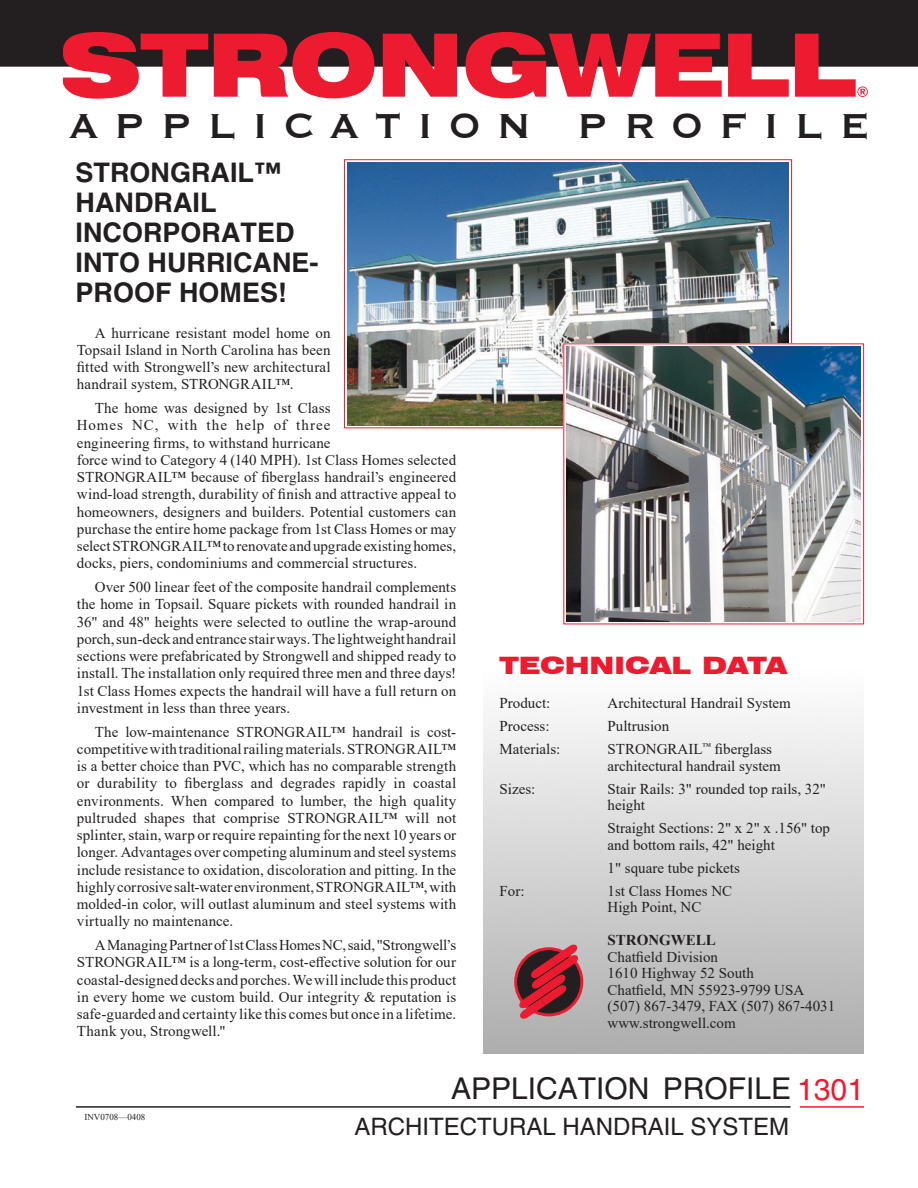
<style>
.page{position:relative;width:918px;height:1188px;background:#fff}
.page>*{position:absolute;margin:0;border:0;box-sizing:border-box;transform-origin:0 0}
.t1{font:700 45px "Copperplate Gothic BT";letter-spacing:.35em;color:#231f20}
.t2{font:30px "Helvetica";color:#231f20}
.t3{font:700 27px/30px "Helvetica";color:#231f20}
.t4{font:24px "Helvetica";color:#231f20}
.t5{font:900 expanded 24px "Swiss 721 BT";color:#ed1b2f}
.t6{font:15px/17.2px "Times New Roman";color:#231f20}
.t7{font:700 15px "Times New Roman";color:#231f20}
.t8{font:9px "Times New Roman";color:#231f20}
.s1{color:#ed1b2f}
</style>
<div class="page">
<div style="left:0;top:0;width:918px;height:67px;background:#231f20"></div>
<hr style="left:76px;top:1106px;width:715px;height:2px;background:#231f20">
<hr style="left:800px;top:1106px;width:64px;height:2px;background:#ed1b2f">
<svg style="left:63px;top:32px;width:145px;height:67px"></svg>
<svg style="left:214px;top:32px;width:160px;height:66px;background:#d13d4b"></svg>
<svg style="left:383px;top:34px;width:74px;height:63px;background:#dc3243"></svg>
<svg style="left:466px;top:32px;width:256px;height:66px;background:#ca414e"></svg>
<svg style="left:728px;top:34px;width:61px;height:63px;background:#af3945"></svg>
<svg style="left:795px;top:34px;width:73px;height:63px"></svg>
<img style="left:483px;top:714px;width:381px;height:340px">
<svg style="left:516px;top:944px;width:65px;height:76px;background:#9a3e47"></svg>
<img style="left:344px;top:159px;width:448px;height:270px">
<img style="left:563px;top:343px;width:301px;height:282px">
<h1 class="t1" style="left:70px;top:101px;width:802px">APPLICATION PROFILE</h1>
<h3 class="t3" style="left:76px;top:157px;width:244px">STRONGRAIL™<br>HANDRAIL<br>INCORPORATED<br>INTO HURRICANE-<br>PROOF HOMES!</h3>
<p class="t6" style="left:77px;top:323px;width:255px;text-align:justify;text-indent:18px">A hurricane resistant model home on Topsail Island in North Carolina has been fitted with Strongwell’s new architectural handrail system, STRONGRAIL™.</p>
<p class="t6" style="left:77px;top:399px;width:381px;text-indent:18px">The home was designed by 1st Class<br>Homes NC, with the help of three<br>engineering firms, to withstand hurricane<br>force wind to Category 4 (140 MPH). 1st Class Homes selected STRONGRAIL™ because of fiberglass handrail’s engineered wind-load strength, durability of finish and attractive appeal to homeowners, designers and builders. Potential customers can purchase the entire home package from 1st Class Homes or may select STRONGRAIL™ to renovate and upgrade existing homes, docks, piers, condominiums and commercial structures.</p>
<p class="t6" style="left:77px;top:578px;width:381px;text-align:justify;text-indent:18px">Over 500 linear feet of the composite handrail complements the home in Topsail. Square pickets with rounded handrail in 36" and 48" heights were selected to outline the wrap-around porch, sun-deck and entrance stair ways. The lightweight handrail sections were prefabricated by Strongwell and shipped ready to install. The installation only required three men and three days!<br>1st Class Homes expects the handrail will have a full return on investment in less than three years.</p>
<p class="t6" style="left:77px;top:722px;width:381px;text-align:justify;text-indent:18px">The low-maintenance STRONGRAIL™ handrail is cost&shy;competitive with traditional railing materials. STRONGRAIL™ is a better choice than PVC, which has no comparable strength or durability to fiberglass and degrades rapidly in coastal environments. When compared to lumber, the high quality pultruded shapes that comprise STRONGRAIL™ will not splinter, stain, warp or require repainting for the next 10 years or longer. Advantages over competing aluminum and steel systems include resistance to oxidation, discoloration and pitting. In the highly corrosive salt-water environment, STRONGRAIL™, with molded-in color, will outlast aluminum and steel systems with virtually no maintenance.</p>
<p class="t6" style="left:77px;top:936px;width:381px;text-align:justify;text-indent:18px">A Managing Partner of 1st Class Homes NC, said, "Strongwell’s STRONGRAIL™ is a long-term, cost-effective solution for our coastal-designed decks and porches. We will include this product in every home we custom build. Our integrity &amp; reputation is safe-guarded and certainty like this comes but once in a lifetime.<br>Thank you, Strongwell."</p>
<h3 class="t5" style="left:500px;top:651px;width:289px">TECHNICAL DATA</h3>
<p class="t6" style="left:500px;top:694px;width:52px">Product:</p>
<p class="t6" style="left:608px;top:694px;width:185px">Architectural Handrail System</p>
<p class="t6" style="left:500px;top:717px;width:51px">Process:</p>
<p class="t6" style="left:608px;top:717px;width:63px">Pultrusion</p>
<p class="t6" style="left:500px;top:740px;width:62px">Materials:</p>
<p class="t6" style="left:608px;top:741px;width:175px;line-height:16.5px">STRONGRAIL<sup>™</sup> fiberglass architectural handrail system</p>
<p class="t6" style="left:500px;top:780px;width:37px">Sizes:</p>
<p class="t6" style="left:608px;top:780px;width:220px;line-height:16.5px">Stair Rails: 3" rounded top rails, 32" height</p>
<p class="t6" style="left:608px;top:819px;width:224px;line-height:16.5px">Straight Sections: 2" x 2" x .156" top and bottom rails, 42" height</p>
<p class="t6" style="left:608px;top:859px;width:134px">1" square tube pickets</p>
<p class="t6" style="left:500px;top:881px;width:27px">For:</p>
<p class="t6" style="left:608px;top:882px;width:126px;line-height:16.5px">1st Class Homes NC<br>High Point, NC</p>
<p class="t7" style="left:608px;top:929px;width:110px">STRONGWELL</p>
<p class="t6" style="left:608px;top:948px;width:229px;line-height:16.5px">Chatfield Division<br>1610 Highway 52 South<br>Chatfield, MN 55923-9799 USA (507) 867-3479, FAX (507) 867-4031 www.strongwell.com</p>
<p class="t8" style="left:84px;top:1111px;width:62px">INV0708—0408</p>
<h2 class="t2" style="left:451px;top:1071px;width:414px">APPLICATION PROFILE <span class="s1">1301</span></h2>
<h3 class="t4" style="left:355px;top:1112px;width:436px">ARCHITECTURAL HANDRAIL SYSTEM</h3>
</div>
